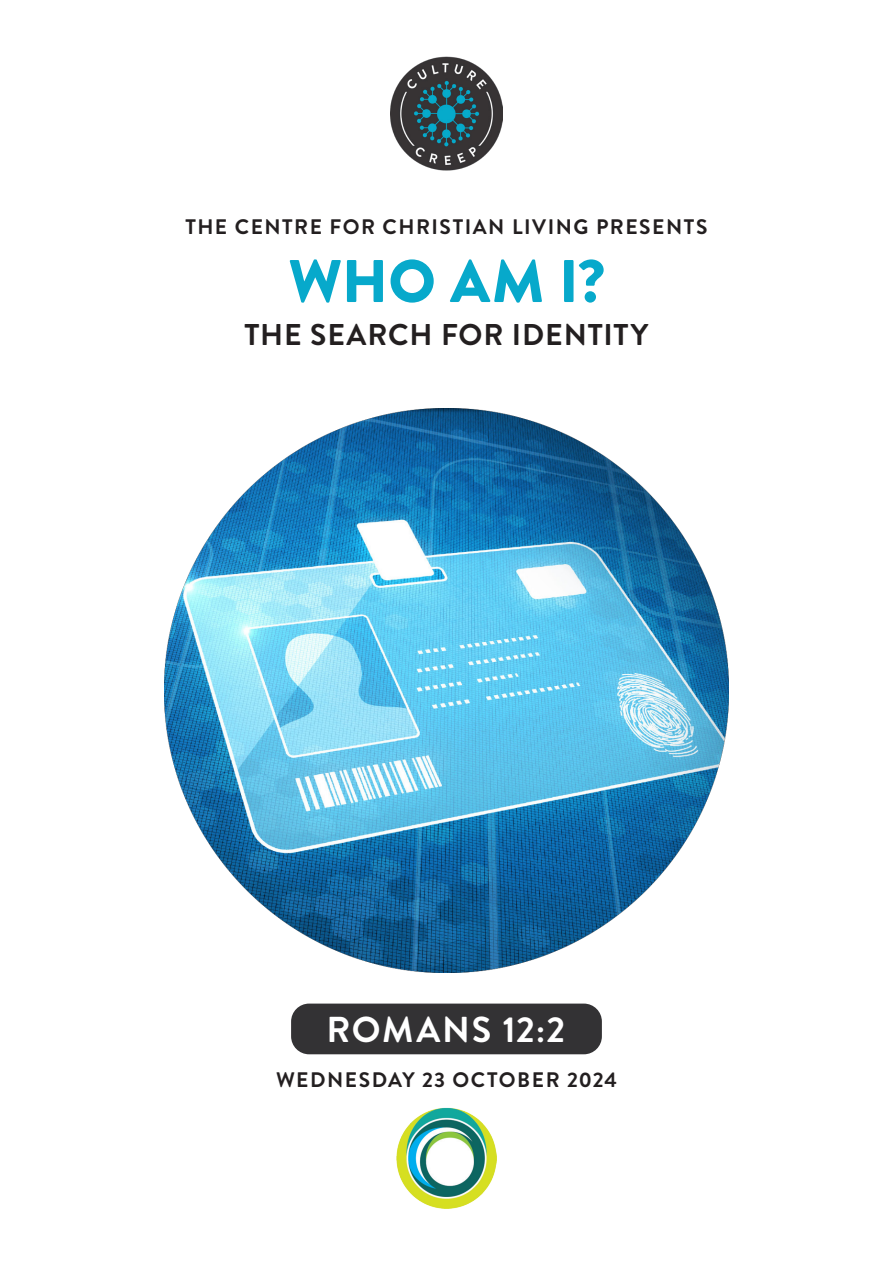
<style>
.page{position:relative;width:893px;height:1263px;background:#fff}
.page>*{position:absolute;margin:0;border:0;box-sizing:border-box;transform-origin:0 0}
.Event_title{font:900 60px "Brandon Grotesque";color:#07a9cb}
.Verse_reference_title_page{font:700 36px "Brandon Grotesque";letter-spacing:.05em;color:#fff}
.Event_subtitle{font:700 30px "Brandon Grotesque";letter-spacing:.03em;color:#231f20}
.CCL_presents{font:700 21px "Brandon Grotesque";letter-spacing:.07em;color:#231f20}
.Date{font:700 21px "Brandon Grotesque";letter-spacing:.07em;color:#231f20}
</style>
<div class="page">
<img style="left:396px;top:1107px;width:101px;height:101px">
<div style="left:291px;top:1003px;width:311px;height:51px;background:#333234;border-radius:18px"></div>
<img style="left:390px;top:56px;width:113px;height:115px">
<img style="left:164px;top:408px;width:565px;height:564px">
<p class="CCL_presents" style="left:185px;top:212px;width:523px">THE CENTRE FOR CHRISTIAN LIVING PRESENTS</p>
<p class="Event_title" style="left:288px;top:239px;width:318px">WHO AM I?</p>
<p class="Event_subtitle" style="left:244px;top:313px;width:405px">THE SEARCH FOR IDENTITY</p>
<p class="Verse_reference_title_page" style="left:326px;top:1004px;width:240px">ROMANS 12:2</p>
<p class="Date" style="left:276px;top:1065px;width:343px">WEDNESDAY 23 OCTOBER 2024</p>
</div>
